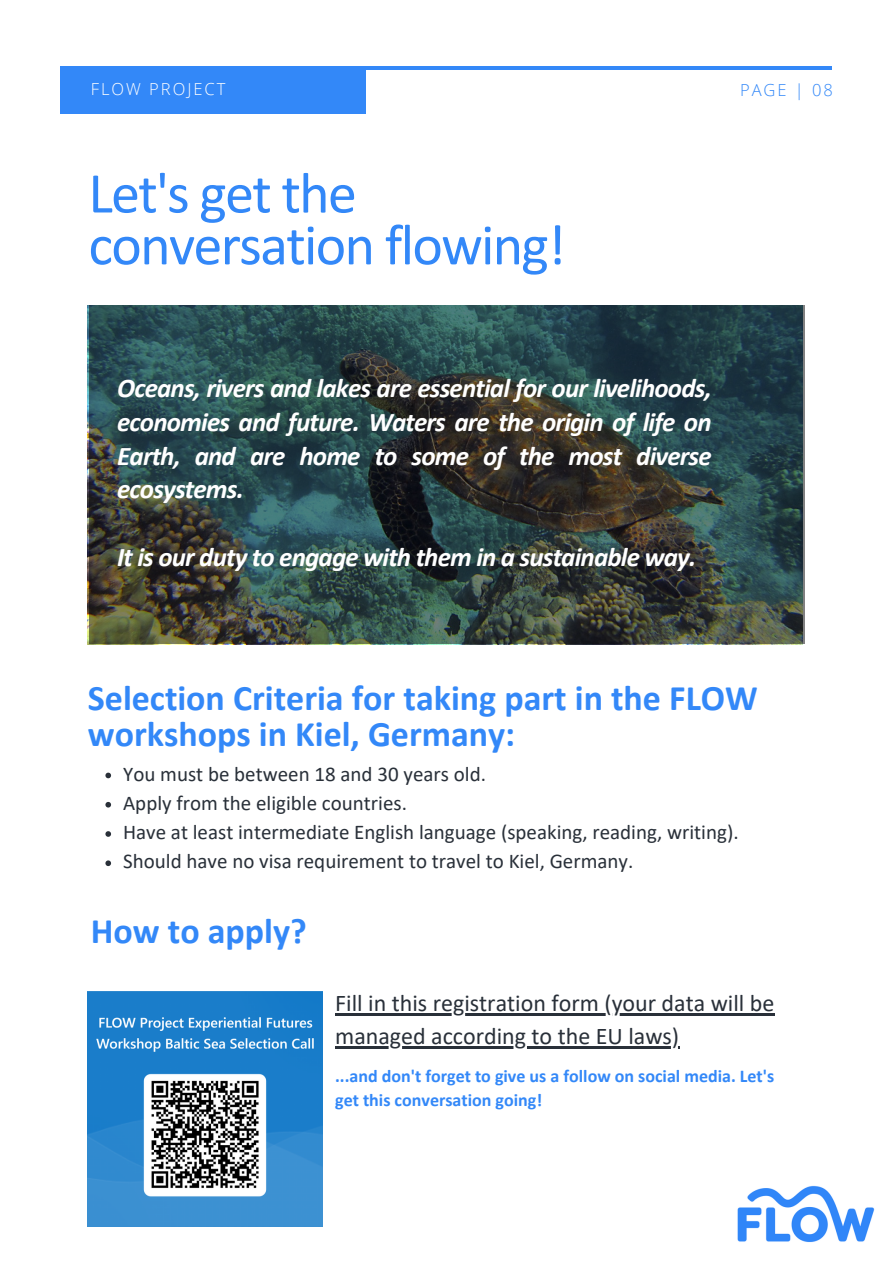
<style>
.page{position:relative;width:894px;height:1264px;background:#fff}
.page>*{position:absolute;margin:0;border:0;box-sizing:border-box;transform-origin:0 0}
.t1{font:58.05px/51.8px "Calibri";letter-spacing:-.03em;color:#3388f8}
.t2{font:700 36px/36px "Calibri";color:#3388f8}
.t3{font:italic 700 27px/33.8px "Calibri";letter-spacing:-.03em;color:#fff;text-align:justify}
.t4{font:24px "Calibri";color:#293039}
.t5{font:21px "Calibri";color:#293039}
.t6{font:700 18px/24.8px "Calibri";color:#3388f8}
.t7{font:300 16.5px "Open Sans";letter-spacing:.12em;color:#fff}
.t8{font:300 16.5px "Open Sans";letter-spacing:.12em;color:#3388f8}
</style>
<div class="page">
<img style="left:89px;top:305px;width:715px;height:339px">
<hr style="left:61px;top:66px;width:770px;height:4px;background:#3388f8">
<div style="left:61px;top:66px;width:304px;height:47px;background:#3388f8"></div>
<img style="left:737px;top:1185px;width:138px;height:57px">
<img style="left:87px;top:991px;width:235px;height:235px">
<svg style="left:105px;top:772px;width:6px;height:6px"></svg>
<svg style="left:105px;top:802px;width:6px;height:5px"></svg>
<svg style="left:105px;top:831px;width:6px;height:5px"></svg>
<svg style="left:105px;top:860px;width:6px;height:6px"></svg>
<hr style="left:335px;top:1013px;width:439px;height:2px;background:#293039">
<hr style="left:335px;top:1046px;width:344px;height:2px;background:#293039">
<p class="t7" style="left:91px;top:78px;width:136px">FLOW PROJECT</p>
<p class="t8" style="left:739px;top:79px;width:94px">PAGE | 08</p>
<p class="t1" style="left:88px;top:172px;width:479px">Let's get the conversation flowing!</p>
<h3 class="t3" style="left:117px;top:373px;width:595px">Oceans, rivers and lakes are essential for our livelihoods, economies and future. Waters are the origin of life on Earth, and are home to some of the most diverse ecosystems.</h3>
<h2 class="t3" style="left:117px;top:542px;width:580px">It is our duty to engage with them in a sustainable way.</h2>
<p class="t2" style="left:88px;top:683px;width:671px">Selection Criteria for taking part in the FLOW workshops in Kiel, Germany:</p>
<h6 class="t5" style="left:123px;top:764px;width:364px">You must be between 18 and 30 years old.</h6>
<h1 class="t5" style="left:123px;top:794px;width:285px">Apply from the eligible countries.</h1>
<p class="t5" style="left:123px;top:823px;width:617px">Have at least intermediate English language (speaking, reading, writing).</p>
<h3 class="t5" style="left:123px;top:852px;width:511px">Should have no visa requirement to travel to Kiel, Germany.</h3>
<h4 class="t2" style="left:91px;top:916px;width:217px">How to apply?</h4>
<h2 class="t4" style="left:335px;top:993px;width:440px">Fill in this registration form (your data will be</h2>
<p class="t4" style="left:335px;top:1025px;width:345px">managed according to the EU laws)</p>
<p class="t6" style="left:335px;top:1064px;width:440px">...and don't forget to give us a follow on social media. Let's get this conversation going!</p>
</div>
